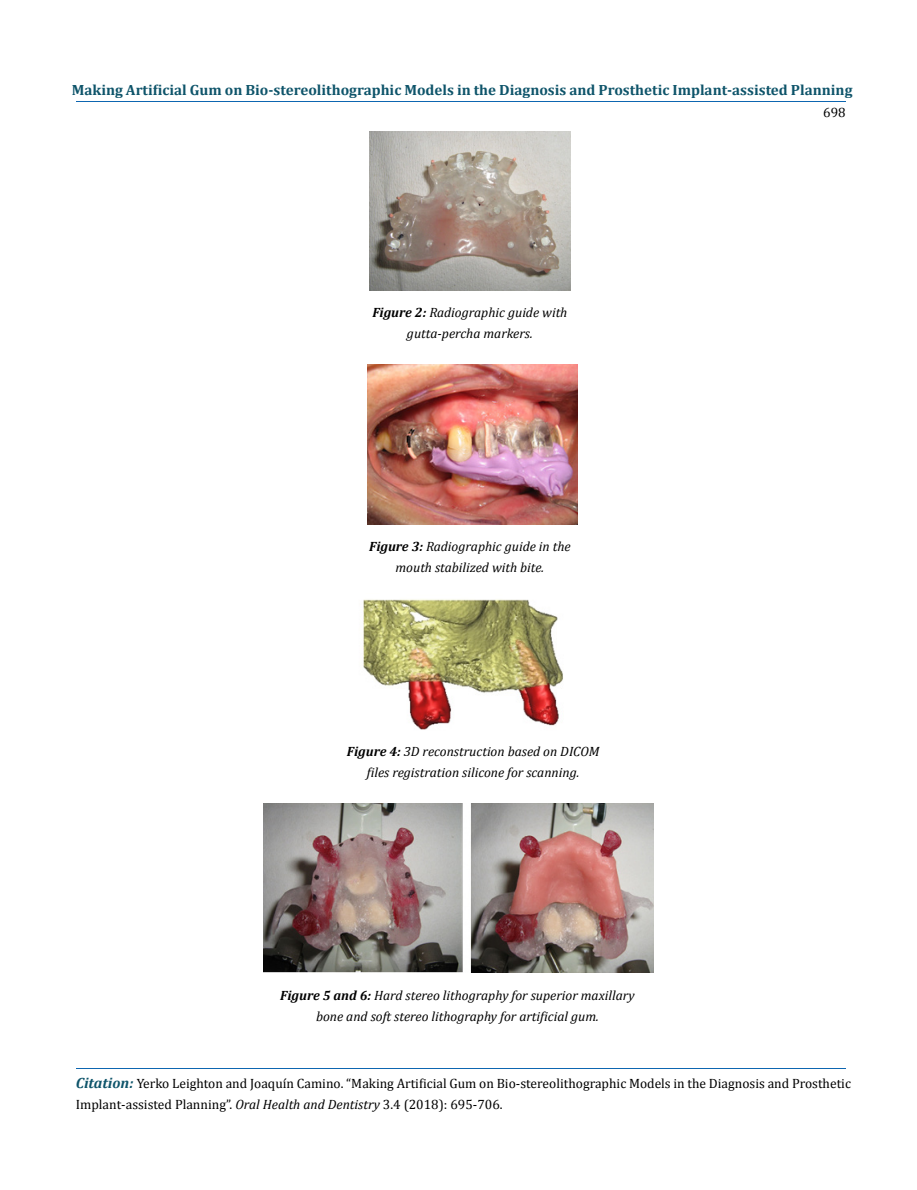
<style>
.page{position:relative;width:917px;height:1190px;background:#fff}
.page>*{position:absolute;margin:0;border:0;box-sizing:border-box;transform-origin:0 0}
.t1{font:700 14.85px "Cambria";color:#0e546a}
.t2{font:italic 13.5px/21px "Cambria";color:#000;text-align:center}
.t3{font:13.5px/21px "Cambria";color:#000}
.s1{font-weight:700}
.s2{font-weight:700;font-style:italic;font-size:14.85px;color:#0e546a}
.s3{font-style:italic}
</style>
<div class="page">
<hr style="left:76px;top:102px;width:769px;height:1px;background:#0d66b1">
<hr style="left:76px;top:1068px;width:769px;height:1px;background:#0d66b1">
<img style="left:370px;top:132px;width:201px;height:159px">
<img style="left:368px;top:364px;width:209px;height:160px">
<img style="left:363px;top:599px;width:200px;height:131px">
<img style="left:263px;top:803px;width:390px;height:169px">
<p class="t1" style="left:72px;top:81px;width:782px">Making Artificial Gum on Bio-stereolithographic Models in the Diagnosis and Prosthetic Implant-assisted Planning</p>
<p class="t3" style="left:823px;top:101px;width:24px">698</p>
<p class="t2" style="left:372px;top:301px;width:196px"><span class="s1">Figure 2:</span> Radiographic guide with gutta-percha markers.</p>
<p class="t2" style="left:369px;top:535px;width:203px"><span class="s1">Figure 3:</span> Radiographic guide in the mouth stabilized with bite.</p>
<p class="t2" style="left:347px;top:740px;width:254px"><span class="s1">Figure 4:</span> 3D reconstruction based on DICOM files registration silicone for scanning.</p>
<p class="t2" style="left:280px;top:984px;width:356px"><span class="s1">Figure 5 and 6:</span> Hard stereo lithography for superior maxillary bone and soft stereo lithography for artificial gum.</p>
<p class="t3" style="left:76px;top:1072px;width:776px"><span class="s2">Citation:</span> Yerko Leighton and Joaquín Camino. “Making Artificial Gum on Bio-stereolithographic Models in the Diagnosis and Prosthetic<br>Implant-assisted Planning”. <span class="s3">Oral Health and Dentistry</span> 3.4 (2018): 695-706.</p>
</div>
